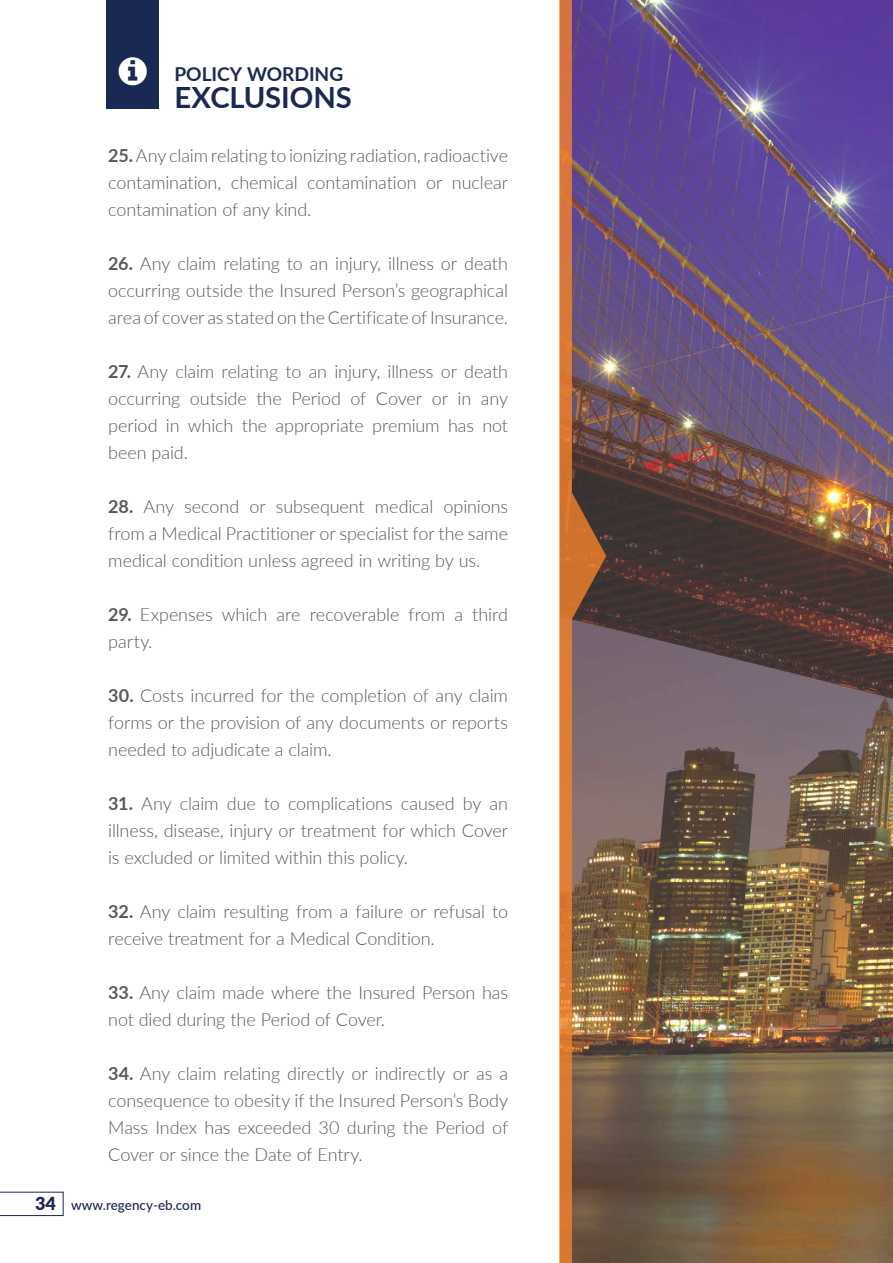
<style>
.page{position:relative;width:893px;height:1263px;background:#fff}
.page>*{position:absolute;margin:0;border:0;box-sizing:border-box;transform-origin:0 0}
.t1{font:700 29.25px "Lato";color:#1a2953}
.t2{font:700 19.2px "Lato";color:#1a2953}
.t3{font:300 18px/27px "Lato";letter-spacing:-.005em;color:#58595b;text-align:justify}
.t4{font:500 13.5px "Lato";color:#1a2953}
.s1{font-weight:700}
.s2{font-weight:900;font-size:18px}
</style>
<div class="page">
<svg style="left:0;top:1192px;width:63px;height:24px"></svg>
<img style="left:606px;top:0;width:287px;height:1263px">
<div style="left:106px;top:0;width:53px;height:108px;background:#1a2953"></div>
<svg style="left:559px;top:0;width:47px;height:1263px;background:#8f6254"></svg>
<p class="t2" style="left:174px;top:60px;width:170px">POLICY WORDING</p>
<h1 class="t1" style="left:174px;top:76px;width:179px">EXCLUSIONS</h1>
<p class="t3" style="left:108px;top:141px;width:401px"><span class="s1">25.</span> Any claim relating to ionizing radiation, radioactive contamination, chemical contamination or nuclear contamination of any kind.</p>
<p class="t3" style="left:108px;top:249px;width:401px"><span class="s1">26.</span> Any claim relating to an injury, illness or death occurring outside the Insured Person’s geographical area of cover as stated on the Certificate of Insurance.</p>
<p class="t3" style="left:108px;top:357px;width:401px"><span class="s1">27.</span> Any claim relating to an injury, illness or death occurring outside the Period of Cover or in any period in which the appropriate premium has not been paid.</p>
<p class="t3" style="left:108px;top:492px;width:401px"><span class="s1">28.</span> Any second or subsequent medical opinions from a Medical Practitioner or specialist for the same medical condition unless agreed in writing by us.</p>
<p class="t3" style="left:108px;top:600px;width:401px"><span class="s1">29.</span> Expenses which are recoverable from a third party.</p>
<p class="t3" style="left:108px;top:681px;width:401px"><span class="s1">30.</span> Costs incurred for the completion of any claim forms or the provision of any documents or reports needed to adjudicate a claim.</p>
<p class="t3" style="left:108px;top:789px;width:401px"><span class="s1">31.</span> Any claim due to complications caused by an illness, disease, injury or treatment for which Cover is excluded or limited within this policy.</p>
<p class="t3" style="left:108px;top:897px;width:401px"><span class="s1">32.</span> Any claim resulting from a failure or refusal to receive treatment for a Medical Condition.</p>
<p class="t3" style="left:108px;top:978px;width:401px"><span class="s1">33.</span> Any claim made where the Insured Person has not died during the Period of Cover.</p>
<p class="t3" style="left:108px;top:1059px;width:401px"><span class="s1">34.</span> Any claim relating directly or indirectly or as a consequence to obesity if the Insured Person’s Body Mass Index has exceeded 30 during the Period of Cover or since the Date of Entry.</p>
<p class="t4" style="left:35px;top:1195px;width:168px"><span class="s2">34</span> www.regency-eb.com</p>
</div>
